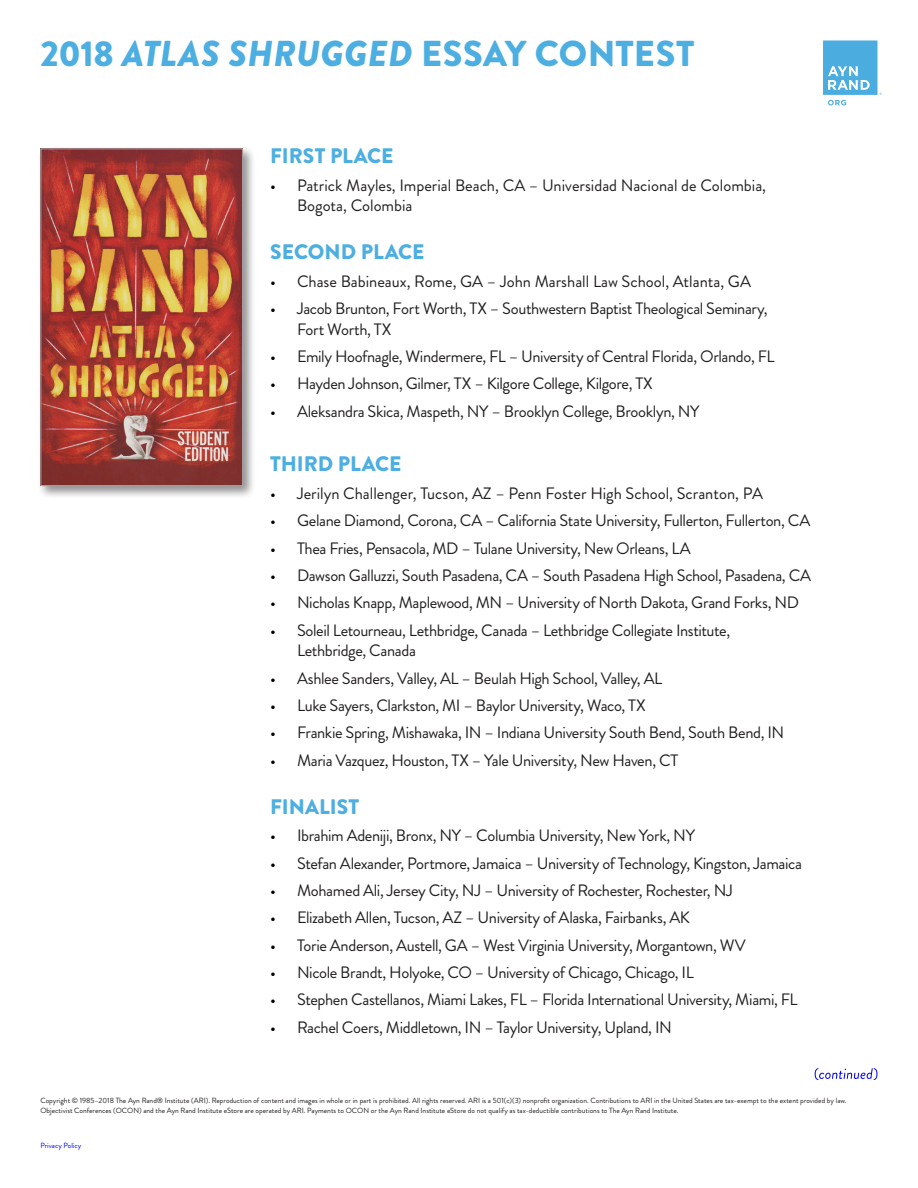
<style>
.page{position:relative;width:918px;height:1188px;background:#fff}
.page>*{position:absolute;margin:0;border:0;box-sizing:border-box;transform-origin:0 0}
.t1{font:900 36px "Brandon Grotesque";color:#4caee1}
._02_HEADING{font:900 21px "Brandon Grotesque";color:#4caee1}
.List_Paragraph{font:16.5px/20.7px "Brandon Grotesque";letter-spacing:-.025em;color:#231f20}
.List_Paragraph-2{font:16.5px/20.7px "Brandon Grotesque";color:#231f20}
.t2{font:7.5px/10.5px "Brandon Grotesque";color:#231f20}
.t3{font:7.5px "Brandon Grotesque";color:#00f}
.s1{font-style:italic}
.s2{color:#000}
</style>
<div class="page">
<div style="left:37px;top:145px;width:219px;height:354px;background:#231f20;opacity:.5"></div>
<img style="left:42px;top:150px;width:199px;height:334px">
<div style="left:40px;top:148px;width:203px;height:338px;border:1px solid #a8a9ad"></div>
<svg style="left:823px;top:41px;width:59px;height:65px"></svg>
<svg style="left:815px;top:1068px;width:63px;height:12px"></svg>
<p class="t1" style="left:40px;top:28px;width:655px">2018 <span class="s1">ATLAS SHRUGGED</span> ESSAY CONTEST</p>
<p class="_02_HEADING" style="left:270px;top:141px;width:125px">FIRST PLACE</p>
<p class="List_Paragraph-2" style="left:297px;top:175px;width:471px;text-indent:-27px"><span class="s2">•</span> Patrick Mayles, Imperial Beach, CA – Universidad Nacional de Colombia,<br>Bogota, Colombia</p>
<p class="_02_HEADING" style="left:270px;top:237px;width:156px">SECOND PLACE</p>
<p class="List_Paragraph-2" style="left:270px;top:271px;width:482px"><span class="s2">•</span> Chase Babineaux, Rome, GA – John Marshall Law School, Atlanta, GA</p>
<p class="List_Paragraph" style="left:297px;top:298px;width:472px;text-indent:-27px"><span class="s2">•</span> Jacob Brunton, Fort Worth, TX – Southwestern Baptist Theological Seminary,<br>Fort Worth, TX</p>
<p class="List_Paragraph" style="left:270px;top:346px;width:506px"><span class="s2">•</span> Emily Hoofnagle, Windermere, FL – University of Central Florida, Orlando, FL</p>
<p class="List_Paragraph" style="left:270px;top:374px;width:384px"><span class="s2">•</span> Hayden Johnson, Gilmer, TX – Kilgore College, Kilgore, TX</p>
<p class="List_Paragraph" style="left:270px;top:401px;width:431px"><span class="s2">•</span> Aleksandra Skica, Maspeth, NY – Brooklyn College, Brooklyn, NY</p>
<p class="_02_HEADING" style="left:270px;top:449px;width:133px">THIRD PLACE</p>
<p class="List_Paragraph-2" style="left:270px;top:483px;width:495px"><span class="s2">•</span> Jerilyn Challenger, Tucson, AZ – Penn Foster High School, Scranton, PA</p>
<p class="List_Paragraph" style="left:270px;top:510px;width:542px"><span class="s2">•</span> Gelane Diamond, Corona, CA – California State University, Fullerton, Fullerton, CA</p>
<p class="List_Paragraph" style="left:270px;top:538px;width:422px"><span class="s2">•</span> Thea Fries, Pensacola, MD – Tulane University, New Orleans, LA</p>
<p class="List_Paragraph" style="left:270px;top:565px;width:543px"><span class="s2">•</span> Dawson Galluzzi, South Pasadena, CA – South Pasadena High School, Pasadena, CA</p>
<p class="List_Paragraph" style="left:270px;top:593px;width:531px"><span class="s2">•</span> Nicholas Knapp, Maplewood, MN – University of North Dakota, Grand Forks, ND</p>
<p class="List_Paragraph" style="left:297px;top:620px;width:435px;text-indent:-27px"><span class="s2">•</span> Soleil Letourneau, Lethbridge, Canada – Lethbridge Collegiate Institute,<br>Lethbridge, Canada</p>
<p class="List_Paragraph" style="left:270px;top:668px;width:394px"><span class="s2">•</span> Ashlee Sanders, Valley, AL – Beulah High School, Valley, AL</p>
<p class="List_Paragraph" style="left:270px;top:695px;width:377px"><span class="s2">•</span> Luke Sayers, Clarkston, MI – Baylor University, Waco, TX</p>
<p class="List_Paragraph" style="left:270px;top:723px;width:516px"><span class="s2">•</span> Frankie Spring, Mishawaka, IN – Indiana University South Bend, South Bend, IN</p>
<p class="List_Paragraph" style="left:270px;top:750px;width:410px"><span class="s2">•</span> Maria Vazquez, Houston, TX – Yale University, New Haven, CT</p>
<p class="_02_HEADING" style="left:270px;top:792px;width:91px">FINALIST</p>
<p class="List_Paragraph" style="left:270px;top:825px;width:427px"><span class="s2">•</span> Ibrahim Adeniji, Bronx, NY – Columbia University, New York, NY</p>
<p class="List_Paragraph" style="left:270px;top:853px;width:534px"><span class="s2">•</span> Stefan Alexander, Portmore, Jamaica – University of Technology, Kingston, Jamaica</p>
<p class="List_Paragraph" style="left:270px;top:880px;width:464px"><span class="s2">•</span> Mohamed Ali, Jersey City, NJ – University of Rochester, Rochester, NJ</p>
<p class="List_Paragraph" style="left:270px;top:908px;width:422px"><span class="s2">•</span> Elizabeth Allen, Tucson, AZ – University of Alaska, Fairbanks, AK</p>
<p class="List_Paragraph" style="left:270px;top:935px;width:477px"><span class="s2">•</span> Torie Anderson, Austell, GA – West Virginia University, Morgantown, WV</p>
<p class="List_Paragraph" style="left:270px;top:962px;width:425px"><span class="s2">•</span> Nicole Brandt, Holyoke, CO – University of Chicago, Chicago, IL</p>
<p class="List_Paragraph" style="left:270px;top:990px;width:529px"><span class="s2">•</span> Stephen Castellanos, Miami Lakes, FL – Florida International University, Miami, FL</p>
<p class="List_Paragraph" style="left:270px;top:1017px;width:403px"><span class="s2">•</span> Rachel Coers, Middletown, IN – Taylor University, Upland, IN</p>
<p class="t2" style="left:40px;top:1095px;width:808px">Copyright © 1985–2018 The Ayn Rand® Institute (ARI). Reproduction of content and images in whole or in part is prohibited. All rights reserved. ARI is a 501(c)(3) nonprofit organization. Contributions to ARI in the United States are tax-exempt to the extent provided by law.<br>Objectivist Conferences (OCON) and the Ayn Rand Institute eStore are operated by ARI. Payments to OCON or the Ayn Rand Institute eStore do not qualify as tax-deductible contributions to The Ayn Rand Institute.</p>
<p class="t3" style="left:40px;top:1140px;width:42px">Privacy Policy</p>
</div>
